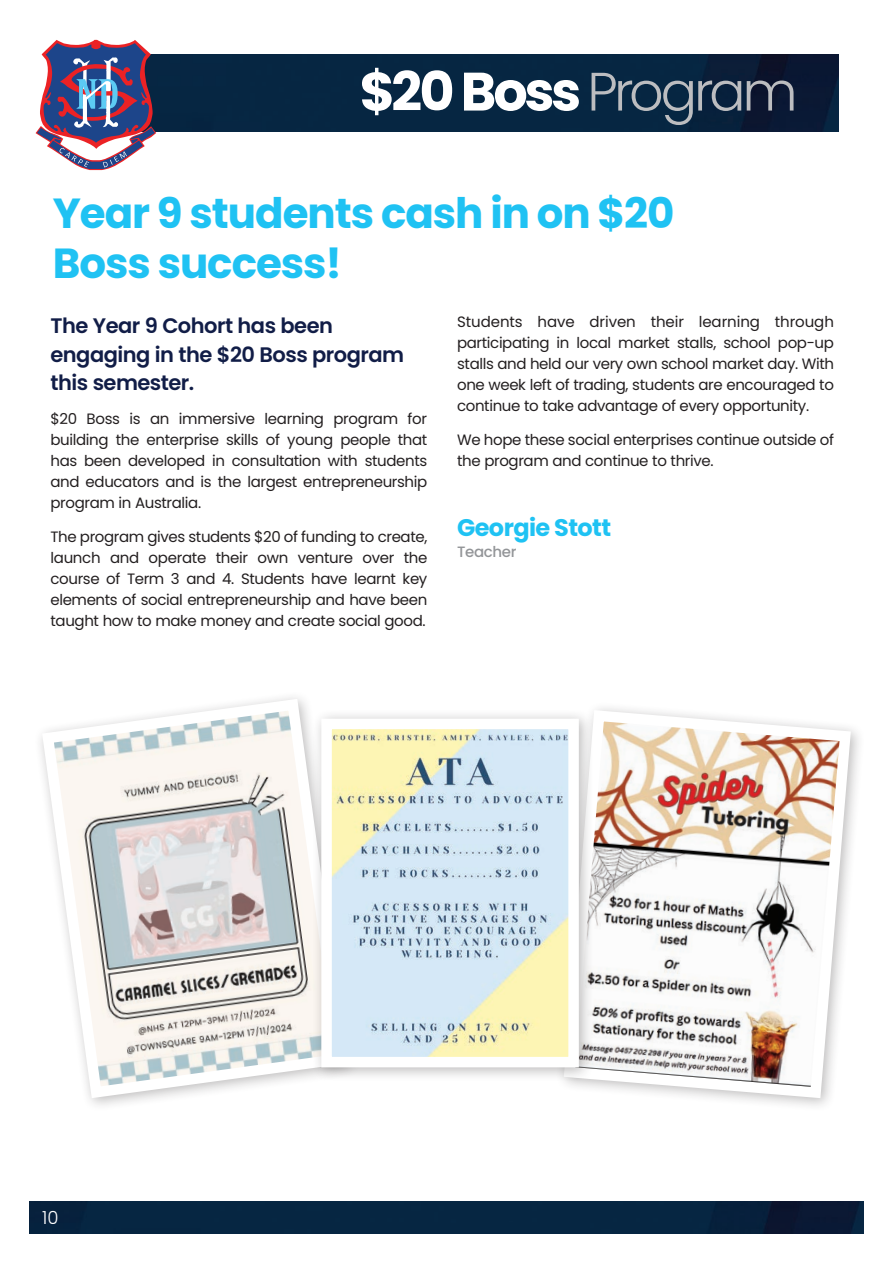
<style>
.page{position:relative;width:893px;height:1263px;background:#fff}
.page>*{position:absolute;margin:0;border:0;box-sizing:border-box;transform-origin:0 0}
.t1{font:700 54px "Poppins";letter-spacing:-.06em;color:#fff}
.t2{font:700 42px/49.5px "Poppins";letter-spacing:-.025em;color:#1fc2f3}
.t3{font:700 24px "Poppins";letter-spacing:-.025em;color:#1fc2f3}
.t4{font:600 21px/28.5px "Poppins";letter-spacing:-.025em;color:#111d47}
.t5{font:300 18px "Poppins";color:#fff}
.t6{font:15px/21px "Poppins";letter-spacing:-.025em;color:#231f20;text-align:justify}
.t7{font:500 15px "Poppins";letter-spacing:-.025em;color:#939598}
.s1{font-weight:300;color:#bcbdc0}
</style>
<div class="page">
<img style="left:30px;top:1201px;width:833px;height:32px">
<img style="left:156px;top:54px;width:683px;height:78px">
<svg style="left:36px;top:40px;width:120px;height:130px"></svg>
<svg style="left:40px;top:697px;width:272px;height:407px"></svg>
<svg style="left:566px;top:708px;width:290px;height:396px"></svg>
<div style="left:312px;top:709px;width:282px;height:373px;background:#231f20;opacity:.3"></div>
<img style="left:332px;top:730px;width:236px;height:326px">
<h1 class="t1" style="left:360px;top:60px;width:439px">$20 Boss <span class="s1">Program</span></h1>
<h2 class="t2" style="left:53px;top:189px;width:623px">Year 9 students cash in on $20<br>Boss success!</h2>
<h3 class="t4" style="left:50px;top:312px;width:355px">The Year 9 Cohort has been engaging in the $20 Boss program this semester.</h3>
<p class="t6" style="left:50px;top:408px;width:378px">$20 Boss is an immersive learning program for building the enterprise skills of young people that has been developed in consultation with students and educators and is the largest entrepreneurship program in Australia.</p>
<p class="t6" style="left:50px;top:526px;width:379px">The program gives students $20 of funding to create, launch and operate their own venture over the course of Term 3 and 4. Students have learnt key elements of social entrepreneurship and have been taught how to make money and create social good.</p>
<p class="t6" style="left:457px;top:311px;width:378px">Students have driven their learning through participating in local market stalls, school pop-up stalls and held our very own school market day. With one week left of trading, students are encouraged to continue to take advantage of every opportunity.</p>
<p class="t6" style="left:457px;top:429px;width:378px">We hope these social enterprises continue outside of the program and continue to thrive.</p>
<h3 class="t3" style="left:457px;top:514px;width:155px">Georgie Stott</h3>
<p class="t7" style="left:457px;top:543px;width:61px">Teacher</p>
<p class="t5" style="left:42px;top:1207px;width:18px">10</p>
</div>
